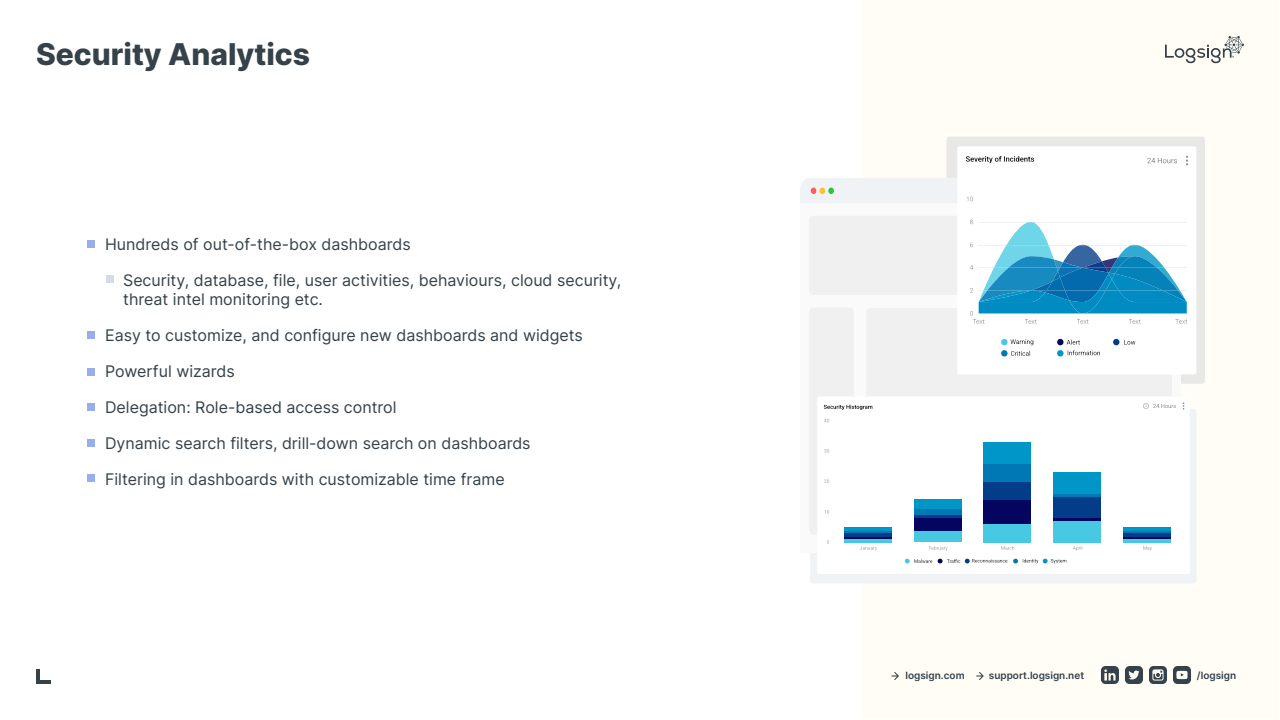
<style>
.page{position:relative;width:1280px;height:720px;background:#fff}
.page>*{position:absolute;margin:0;border:0;box-sizing:border-box;transform-origin:0 0}
.t1{font:800 30px "Inter";color:#354249}
.t2{font:16px/19.2px "Inter";color:#354249}
.t3{font:600 10px "Inter";color:#354249}
</style>
<div class="page">
<div style="left:862px;top:0;width:418px;height:720px;background:#fffdf6"></div>
<svg style="left:1165px;top:36px;width:79px;height:27px"></svg>
<svg style="left:892px;top:672px;width:7px;height:8px"></svg>
<svg style="left:976px;top:672px;width:8px;height:8px"></svg>
<svg style="left:1173px;top:666px;width:18px;height:18px"></svg>
<svg style="left:1125px;top:666px;width:18px;height:18px"></svg>
<svg style="left:1101px;top:666px;width:18px;height:18px"></svg>
<svg style="left:1149px;top:666px;width:18px;height:18px"></svg>
<hr style="left:36px;top:680px;width:15px;height:4px;background:#354249">
<hr style="left:36px;top:669px;width:4px;height:15px;background:#354249">
<div style="left:87px;top:240px;width:8px;height:8px;background:#98adec"></div>
<div style="left:87px;top:331px;width:8px;height:8px;background:#98adec"></div>
<div style="left:87px;top:368px;width:8px;height:8px;background:#98adec"></div>
<div style="left:87px;top:439px;width:8px;height:8px;background:#98adec"></div>
<div style="left:87px;top:403px;width:8px;height:8px;background:#98adec"></div>
<div style="left:87px;top:474px;width:8px;height:8px;background:#98adec"></div>
<div style="left:106px;top:275px;width:8px;height:8px;background:#d6dbe6"></div>
<div style="left:946px;top:137px;width:259px;height:247px;background:#e8e9e6;border-radius:3px"></div>
<div style="left:810px;top:409px;width:386px;height:174px;background:#eff3f6;border-radius:3px"></div>
<div style="left:800px;top:203px;width:381px;height:350px;background:#f0f0f0"></div>
<div style="left:957px;top:146px;width:239px;height:228px;background:#fff;border-radius:2px"></div>
<svg style="left:1147px;top:158px;width:30px;height:5px"></svg>
<svg style="left:1186px;top:156px;width:2px;height:9px"></svg>
<svg style="left:966px;top:156px;width:68px;height:7px"></svg>
<svg style="left:800px;top:178px;width:173px;height:25px"></svg>
<svg style="left:1113px;top:339px;width:22px;height:6px"></svg>
<svg style="left:1001px;top:339px;width:32px;height:18px"></svg>
<svg style="left:1057px;top:339px;width:43px;height:18px"></svg>
<svg style="left:970px;top:220px;width:217px;height:104px"></svg>
<div style="left:817px;top:396px;width:373px;height:178px;background:#fff"></div>
<svg style="left:905px;top:559px;width:27px;height:4px"></svg>
<svg style="left:938px;top:559px;width:69px;height:4px"></svg>
<svg style="left:1013px;top:559px;width:53px;height:4px"></svg>
<svg style="left:929px;top:546px;width:19px;height:5px"></svg>
<svg style="left:1001px;top:546px;width:13px;height:4px"></svg>
<svg style="left:1073px;top:546px;width:9px;height:5px"></svg>
<svg style="left:1143px;top:546px;width:9px;height:5px"></svg>
<svg style="left:817px;top:396px;width:60px;height:155px"></svg>
<hr style="left:844px;top:539px;width:48px;height:3px;background:#47c9e3">
<div style="left:914px;top:530px;width:47px;height:12px;background:#47c9e3"></div>
<div style="left:984px;top:524px;width:47px;height:18px;background:#47c9e3"></div>
<div style="left:1054px;top:521px;width:47px;height:21px;background:#47c9e3"></div>
<hr style="left:1123px;top:539px;width:48px;height:3px;background:#47c9e3">
<hr style="left:844px;top:536px;width:48px;height:3px;background:#03055e">
<div style="left:914px;top:518px;width:47px;height:12px;background:#03055e"></div>
<div style="left:984px;top:500px;width:47px;height:24px;background:#03055e"></div>
<hr style="left:1054px;top:518px;width:47px;height:3px;background:#03055e">
<hr style="left:1123px;top:536px;width:48px;height:3px;background:#03055e">
<hr style="left:844px;top:533px;width:48px;height:3px;background:#033d8a">
<hr style="left:914px;top:515px;width:47px;height:3px;background:#033d8a">
<div style="left:984px;top:482px;width:47px;height:18px;background:#033d8a"></div>
<div style="left:1054px;top:497px;width:47px;height:21px;background:#033d8a"></div>
<hr style="left:1123px;top:533px;width:48px;height:3px;background:#033d8a">
<hr style="left:844px;top:530px;width:48px;height:3px;background:#0078b5">
<div style="left:914px;top:509px;width:47px;height:6px;background:#0078b5"></div>
<div style="left:984px;top:463px;width:47px;height:19px;background:#0078b5"></div>
<hr style="left:1054px;top:494px;width:47px;height:3px;background:#0078b5">
<hr style="left:1123px;top:530px;width:48px;height:3px;background:#0078b5">
<hr style="left:844px;top:527px;width:48px;height:3px;background:#0096c7">
<div style="left:914px;top:500px;width:47px;height:9px;background:#0096c7"></div>
<div style="left:984px;top:442px;width:47px;height:21px;background:#0096c7"></div>
<div style="left:1054px;top:472px;width:47px;height:22px;background:#0096c7"></div>
<hr style="left:1123px;top:527px;width:48px;height:3px;background:#0096c7">
<svg style="left:1143px;top:403px;width:33px;height:6px"></svg>
<h1 class="t1" style="left:36px;top:32px;width:276px">Security Analytics</h1>
<p class="t2" style="left:105px;top:235px;width:307px">Hundreds of out-of-the-box dashboards</p>
<p class="t2" style="left:123px;top:270px;width:500px">Security, database, file, user activities, behaviours, cloud security, threat intel monitoring etc.</p>
<p class="t2" style="left:105px;top:325px;width:479px">Easy to customize, and configure new dashboards and widgets</p>
<p class="t2" style="left:105px;top:361px;width:131px">Powerful wizards</p>
<p class="t2" style="left:105px;top:397px;width:293px">Delegation: Role-based access control</p>
<p class="t2" style="left:105px;top:433px;width:427px">Dynamic search filters, drill-down search on dashboards</p>
<p class="t2" style="left:105px;top:469px;width:401px">Filtering in dashboards with customizable time frame</p>
<p class="t3" style="left:906px;top:668px;width:61px">logsign.com</p>
<p class="t3" style="left:989px;top:668px;width:97px">support.logsign.net</p>
<p class="t3" style="left:1197px;top:668px;width:41px">/logsign</p>
</div>
